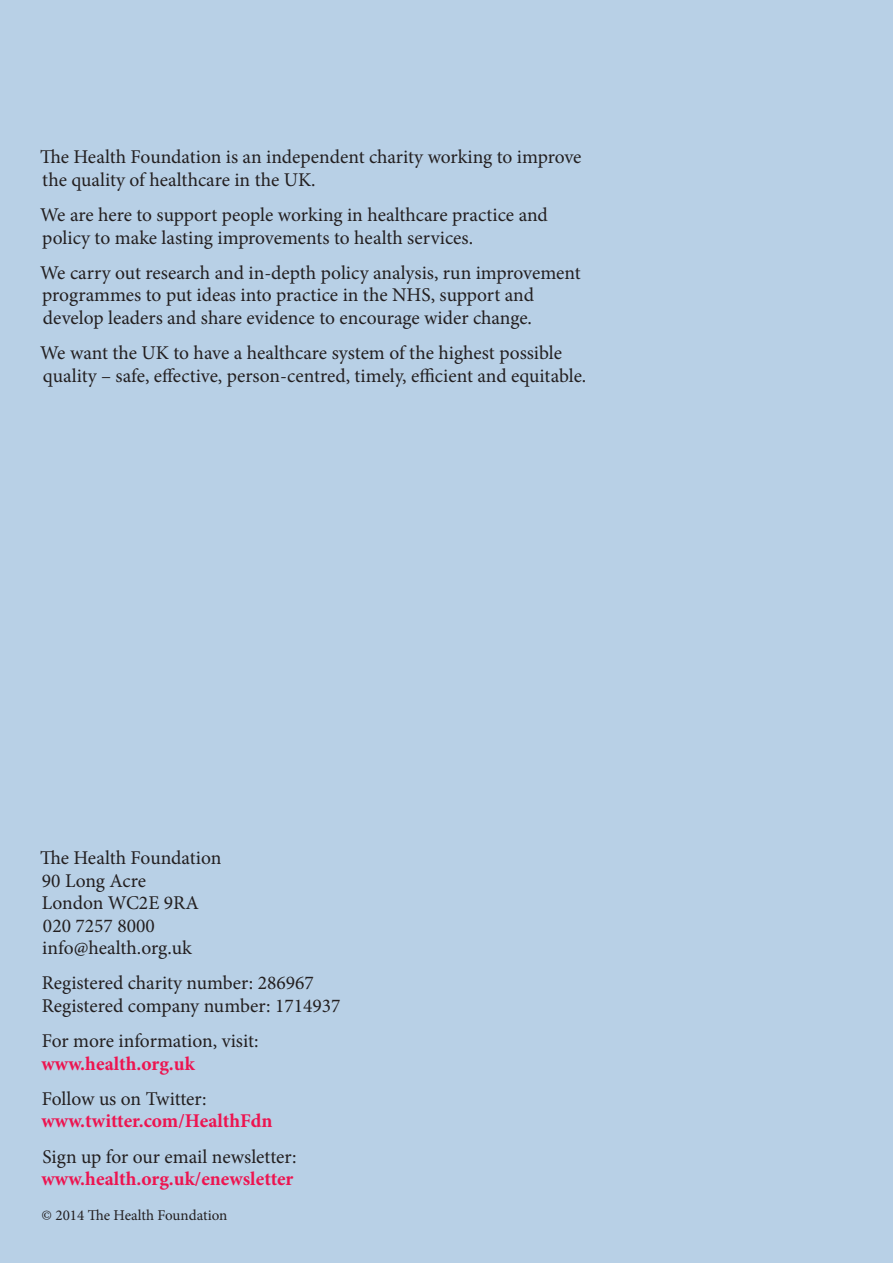
<style>
.page{position:relative;width:893px;height:1263px;background:#b8d0e6}
.page>*{position:absolute;margin:0;border:0;box-sizing:border-box;transform-origin:0 0}
.t1{font:19.5px/22.5px "Minion Pro";color:#231f20}
.t2{font:700 19.5px "Minion Pro";color:#ed1450}
.t3{font:15px "Minion Pro";color:#231f20}
</style>
<div class="page">
<p class="t1" style="left:40px;top:146px;width:543px">The Health Foundation is an independent charity working to improve the quality of healthcare in the UK.</p>
<p class="t1" style="left:40px;top:204px;width:509px">We are here to support people working in healthcare practice and policy to make lasting improvements to health services.</p>
<p class="t1" style="left:40px;top:262px;width:542px">We carry out research and in-depth policy analysis, run improvement programmes to put ideas into practice in the NHS, support and develop leaders and share evidence to encourage wider change.</p>
<p class="t1" style="left:40px;top:342px;width:548px">We want the UK to have a healthcare system of the highest possible quality – safe, effective, person-centred, timely, efficient and equitable.</p>
<p class="t1" style="left:40px;top:847px;width:183px">The Health Foundation<br>90 Long Acre<br>London WC2E 9RA<br>020 7257 8000 info@health.org.uk</p>
<p class="t1" style="left:42px;top:972px;width:300px">Registered charity number: 286967<br>Registered company number: 1714937</p>
<p class="t1" style="left:42px;top:1030px;width:218px">For more information, visit:</p>
<p class="t2" style="left:41px;top:1050px;width:155px">www.health.org.uk</p>
<p class="t1" style="left:42px;top:1087px;width:166px">Follow us on Twitter:</p>
<p class="t2" style="left:41px;top:1107px;width:232px">www.twitter.com/HealthFdn</p>
<p class="t1" style="left:42px;top:1145px;width:256px">Sign up for our email newsletter:</p>
<p class="t2" style="left:41px;top:1165px;width:253px">www.health.org.uk/enewsletter</p>
<p class="t3" style="left:42px;top:1205px;width:187px">© 2014 The Health Foundation</p>
</div>
